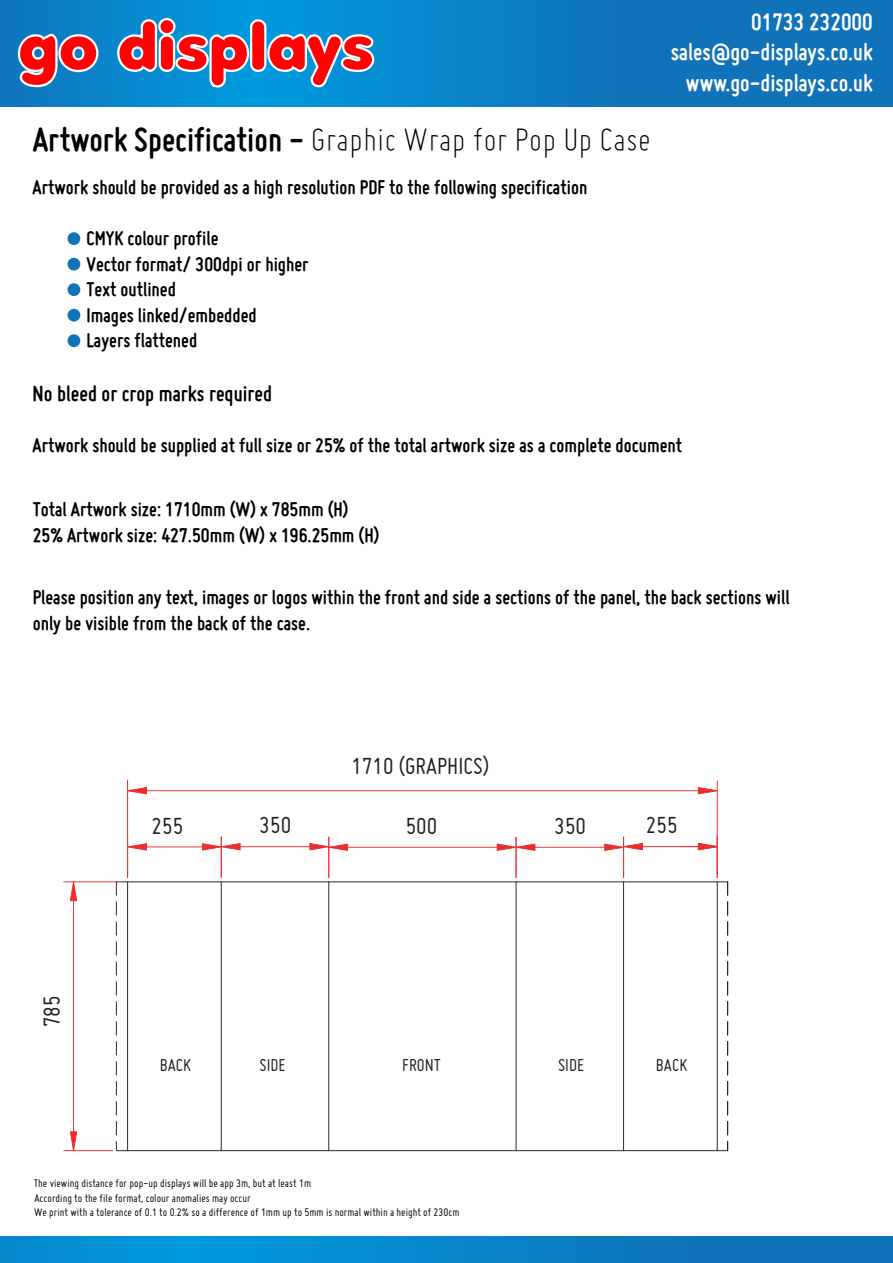
<style>
.page{position:relative;width:893px;height:1263px;background:#fff}
.page>*{position:absolute;margin:0;border:0;box-sizing:border-box;transform-origin:0 0}
.t1{font:63.75px "Debussy";color:#ff0303}
.t2{font:300 36px "Miso";color:#000}
.t3{font:700 25.5px/30.6px "Miso";color:#fff;text-align:right}
.t4{font:25.35px "Miso";color:#231f20}
.t5{font:700 23.4px "Miso";color:#000}
.t6{font:700 21.3px/25.5px "Miso";color:#000}
.t7{font:18.75px "Miso";color:#231f20}
.t8{font:12px/14.4px "Miso";color:#000}
.s1{font-weight:700}
</style>
<div class="page">
<svg style="left:0;top:0;width:893px;height:106px;background:#0b7cc2"></svg>
<svg style="left:0;top:1236px;width:893px;height:27px;background:#0884c9"></svg>
<svg style="left:17px;top:32px;width:83px;height:56px;background:#3794ce"></svg>
<svg style="left:116px;top:17px;width:260px;height:72px;background:#2aa2dc"></svg>
<div style="left:68px;top:232px;width:12px;height:13px;background:#1073b8;border-radius:50%"></div>
<div style="left:68px;top:258px;width:12px;height:13px;background:#1073b8;border-radius:50%"></div>
<div style="left:68px;top:283px;width:12px;height:13px;background:#1073b8;border-radius:50%"></div>
<div style="left:68px;top:309px;width:12px;height:13px;background:#1073b8;border-radius:50%"></div>
<div style="left:68px;top:334px;width:12px;height:13px;background:#1073b8;border-radius:50%"></div>
<hr style="left:116px;top:881px;width:612px;height:1px;background:#231f20">
<hr style="left:516px;top:881px;width:1px;height:270px;background:#231f20">
<hr style="left:221px;top:881px;width:1px;height:270px;background:#231f20">
<hr style="left:127px;top:881px;width:1px;height:270px;background:#231f20">
<hr style="left:717px;top:881px;width:1px;height:270px;background:#231f20">
<hr style="left:63px;top:881px;width:54px;height:1px;background:#eb2d2e">
<hr style="left:63px;top:1150px;width:50px;height:1px;background:#eb2d2e">
<hr style="left:73px;top:900px;width:1px;height:232px;background:#eb2d2e">
<svg style="left:70px;top:881px;width:7px;height:20px"></svg>
<svg style="left:70px;top:1131px;width:7px;height:20px"></svg>
<hr style="left:127px;top:779px;width:1px;height:99px;background:#eb2d2e">
<hr style="left:146px;top:846px;width:57px;height:1px;background:#eb2d2e">
<svg style="left:128px;top:843px;width:19px;height:7px"></svg>
<hr style="left:347px;top:847px;width:151px;height:1px;background:#eb2d2e">
<hr style="left:516px;top:837px;width:1px;height:41px;background:#eb2d2e">
<hr style="left:534px;top:847px;width:71px;height:1px;background:#eb2d2e">
<svg style="left:497px;top:844px;width:38px;height:7px"></svg>
<hr style="left:623px;top:836px;width:1px;height:42px;background:#eb2d2e">
<hr style="left:642px;top:846px;width:57px;height:1px;background:#eb2d2e">
<svg style="left:604px;top:843px;width:39px;height:8px"></svg>
<svg style="left:679px;top:843px;width:38px;height:7px"></svg>
<hr style="left:717px;top:780px;width:1px;height:98px;background:#eb2d2e">
<hr style="left:146px;top:790px;width:553px;height:1px;background:#eb2d2e">
<svg style="left:128px;top:787px;width:19px;height:7px"></svg>
<svg style="left:698px;top:787px;width:20px;height:7px"></svg>
<hr style="left:328px;top:881px;width:1px;height:270px;background:#231f20">
<hr style="left:623px;top:881px;width:1px;height:270px;background:#231f20">
<hr style="left:221px;top:836px;width:1px;height:42px;background:#eb2d2e">
<hr style="left:328px;top:836px;width:1px;height:42px;background:#eb2d2e">
<hr style="left:240px;top:846px;width:70px;height:1px;background:#eb2d2e">
<svg style="left:202px;top:843px;width:39px;height:7px"></svg>
<svg style="left:309px;top:843px;width:39px;height:8px"></svg>
<hr style="left:116px;top:1150px;width:612px;height:1px;background:#231f20">
<svg style="left:727px;top:881px;width:1px;height:54px"></svg>
<svg style="left:727px;top:941px;width:1px;height:14px"></svg>
<svg style="left:727px;top:961px;width:1px;height:14px"></svg>
<svg style="left:727px;top:981px;width:1px;height:14px"></svg>
<svg style="left:727px;top:1001px;width:1px;height:14px"></svg>
<svg style="left:727px;top:1021px;width:1px;height:14px"></svg>
<svg style="left:727px;top:1041px;width:1px;height:14px"></svg>
<svg style="left:727px;top:1061px;width:1px;height:14px"></svg>
<svg style="left:727px;top:1081px;width:1px;height:14px"></svg>
<svg style="left:727px;top:1101px;width:1px;height:14px"></svg>
<svg style="left:727px;top:1121px;width:1px;height:14px"></svg>
<svg style="left:116px;top:881px;width:1px;height:54px"></svg>
<svg style="left:116px;top:941px;width:1px;height:14px"></svg>
<svg style="left:116px;top:961px;width:1px;height:14px"></svg>
<svg style="left:116px;top:981px;width:1px;height:14px"></svg>
<svg style="left:116px;top:1001px;width:1px;height:14px"></svg>
<svg style="left:116px;top:1021px;width:1px;height:14px"></svg>
<svg style="left:116px;top:1041px;width:1px;height:14px"></svg>
<svg style="left:116px;top:1061px;width:1px;height:14px"></svg>
<svg style="left:116px;top:1081px;width:1px;height:14px"></svg>
<svg style="left:116px;top:1101px;width:1px;height:14px"></svg>
<svg style="left:116px;top:1121px;width:1px;height:14px"></svg>
<h1 class="t1" style="left:18px;top:12px;width:358px">go displays</h1>
<p class="t3" style="left:671px;top:6px;width:204px">01733 232000 sales@go-displays.co.uk www.go-displays.co.uk</p>
<h2 class="t2" style="left:33px;top:119px;width:620px"><span class="s1">Artwork Specification -</span> Graphic Wrap for Pop Up Case</h2>
<p class="t6" style="left:33px;top:174px;width:556px">Artwork should be provided as a high resolution PDF to the following specification</p>
<p class="t6" style="left:87px;top:225px;width:224px">CMYK colour profile<br>Vector format/ 300dpi or higher<br>Text outlined<br>Images linked/embedded<br>Layers flattened</p>
<p class="t5" style="left:33px;top:380px;width:241px">No bleed or crop marks required</p>
<p class="t6" style="left:33px;top:432px;width:651px">Artwork should be supplied at full size or 25% of the total artwork size as a complete document</p>
<p class="t6" style="left:33px;top:496px;width:348px">Total Artwork size: 1710mm (W) x 785mm (H)<br>25% Artwork size: 427.50mm (W) x 196.25mm (H)</p>
<p class="t6" style="left:33px;top:584px;width:758px">Please position any text, images or logos within the front and side a sections of the panel, the back sections will only be visible from the back of the case.</p>
<p class="t4" style="left:38px;top:1027px;width:33px;rotate:-90deg">785</p>
<p class="t4" style="left:152px;top:812px;width:33px">255</p>
<p class="t4" style="left:260px;top:811px;width:33px">350</p>
<p class="t4" style="left:352px;top:752px;width:140px">1710 (GRAPHICS)</p>
<p class="t4" style="left:406px;top:811px;width:33px">500</p>
<p class="t4" style="left:554px;top:811px;width:33px">350</p>
<p class="t4" style="left:646px;top:811px;width:33px">255</p>
<p class="t7" style="left:160px;top:1054px;width:33px">KCAB</p>
<p class="t7" style="left:260px;top:1054px;width:27px">EDIS</p>
<p class="t7" style="left:402px;top:1054px;width:40px">FRONT</p>
<p class="t7" style="left:558px;top:1054px;width:27px">EDIS</p>
<p class="t7" style="left:656px;top:1054px;width:33px">KCAB</p>
<p class="t8" style="left:34px;top:1176px;width:427px">The viewing distance for pop-up displays will be app 3m, but at least 1m<br>According to the file format, colour anomalies may occur<br>We print with a tolerance of 0.1 to 0.2% so a difference of 1mm up to 5mm is normal within a height of 230cm</p>
</div>
